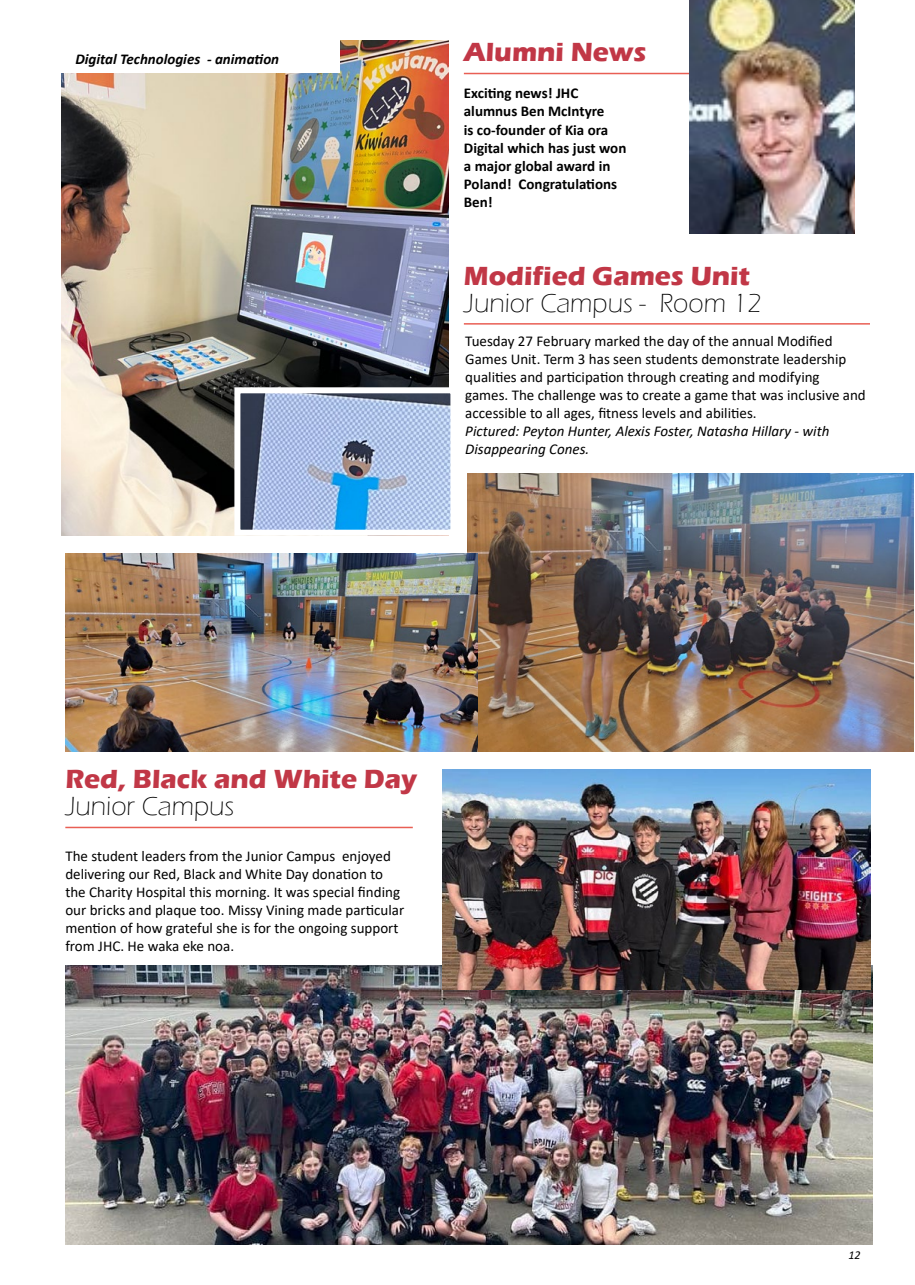
<style>
.page{position:relative;width:915px;height:1285px;background:#fff}
.page>*{position:absolute;margin:0;border:0;box-sizing:border-box;transform-origin:0 0}
.t1{font:700 27px "Eras ITC";color:#c13746}
.t2{font:300 27px "Eras ITC";color:#000}
.t3{font:15px/18px "Calibri";color:#000}
.t4{font:700 15px/18px "Calibri";color:#000}
.t5{font:italic 15px/18px "Calibri";color:#000}
.t6{font:italic 700 15px "Calibri";color:#000}
.t7{font:italic 12px "Calibri";color:#000}
</style>
<div class="page">
<img style="left:61px;top:40px;width:387px;height:495px">
<img style="left:241px;top:394px;width:208px;height:134px">
<div style="left:234px;top:387px;width:222px;height:148px;border:6px solid #fff"></div>
<img style="left:467px;top:473px;width:446px;height:278px">
<img style="left:66px;top:553px;width:411px;height:198px">
<hr style="left:463px;top:323px;width:406px;height:1px;background:#e95f54">
<hr style="left:463px;top:73px;width:330px;height:1px;background:#e95f54">
<hr style="left:65px;top:826px;width:347px;height:2px;background:#e95f54">
<img style="left:689px;top:0;width:165px;height:233px">
<img style="left:65px;top:965px;width:807px;height:278px">
<img style="left:442px;top:769px;width:427px;height:220px">
<div style="left:38px;top:33px;width:301px;height:39px;background:#fff"></div>
<p class="t6" style="left:75px;top:48px;width:205px">Digital Technologies - animation</p>
<h1 class="t1" style="left:463px;top:37px;width:184px">Alumni News</h1>
<p class="t4" style="left:463px;top:84px;width:164px">Exciting news! JHC alumnus Ben McIntyre<br>is co-founder of Kia ora<br>Digital which has just won a major global award in<br>Poland! Congratulations<br>Ben!</p>
<h1 class="t1" style="left:463px;top:260px;width:287px">Modified Games Unit</h1>
<h1 class="t2" style="left:463px;top:287px;width:299px">Junior Campus - Room 12</h1>
<p class="t3" style="left:465px;top:331px;width:402px">Tuesday 27 February marked the day of the annual Modified Games Unit. Term 3 has seen students demonstrate leadership qualities and participation through creating and modifying games. The challenge was to create a game that was inclusive and accessible to all ages, fitness levels and abilities.</p>
<p class="t5" style="left:465px;top:421px;width:365px">Pictured: Peyton Hunter, Alexis Foster, Natasha Hillary - with<br>Disappearing Cones.</p>
<h1 class="t1" style="left:65px;top:763px;width:353px">Red, Black and White Day</h1>
<h1 class="t2" style="left:65px;top:791px;width:170px">Junior Campus</h1>
<p class="t3" style="left:65px;top:846px;width:340px">The student leaders from the Junior Campus enjoyed delivering our Red, Black and White Day donation to the Charity Hospital this morning. It was special finding our bricks and plaque too. Missy Vining made particular mention of how grateful she is for the ongoing support from JHC. He waka eke noa.</p>
<p class="t7" style="left:848px;top:1246px;width:14px">12</p>
</div>
